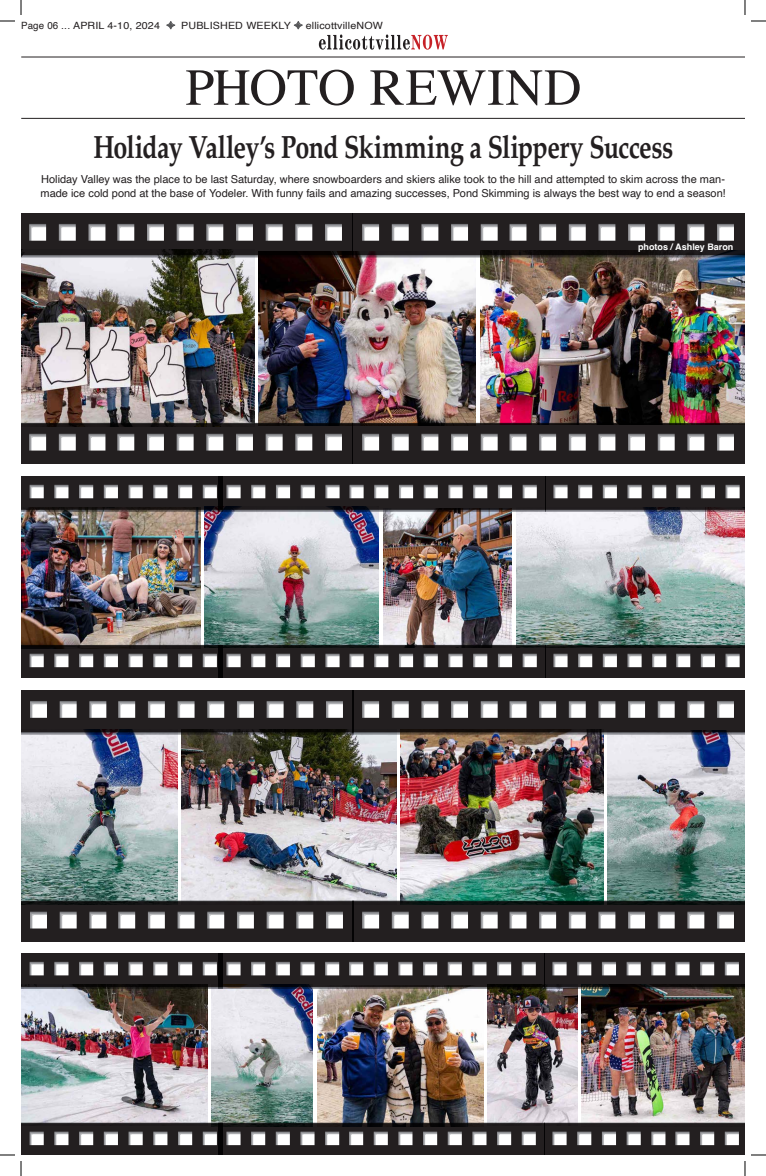
<style>
.page{position:relative;width:766px;height:1176px;background:#fff}
.page>*{position:absolute;margin:0;border:0;box-sizing:border-box;transform-origin:0 0}
.t1{font:52px "Times";letter-spacing:-.005em;color:#231f20}
.t2{font:700 32.1px "Palatino";letter-spacing:-.025em;color:#231f20;scale:.78 1}
.t3{font:11px "Helvetica";color:#231f20}
.t4{font:10px "Helvetica";letter-spacing:.015em;color:#231f20;scale:1.07 1}
.t5{font:10px "Helvetica";letter-spacing:.015em;color:#231f20}
.t6{font:700 9px "Helvetica";color:#fff}
</style>
<div class="page">
<svg style="left:319px;top:35px;width:129px;height:15px"></svg>
<hr style="left:21px;top:57px;width:724px;height:1px;background:#231f20">
<hr style="left:21px;top:118px;width:724px;height:1px;background:#231f20">
<img style="left:21px;top:691px;width:723px;height:250px">
<img style="left:21px;top:213px;width:723px;height:251px">
<img style="left:21px;top:476px;width:198px;height:202px">
<img style="left:219px;top:476px;width:525px;height:202px">
<img style="left:222px;top:954px;width:522px;height:201px">
<img style="left:21px;top:954px;width:201px;height:201px">
<svg style="left:751px;top:20px;width:15px;height:2px"></svg>
<svg style="left:751px;top:1154px;width:15px;height:2px"></svg>
<svg style="left:0;top:0;width:22px;height:22px"></svg>
<svg style="left:0;top:1154px;width:22px;height:22px"></svg>
<svg style="left:744px;top:0;width:1px;height:15px"></svg>
<svg style="left:744px;top:1161px;width:1px;height:15px"></svg>
<p class="t5" style="left:21px;top:17px;width:140px">Page 06 ... APRIL 4-10, 2024</p>
<p class="t4" style="left:181px;top:17px;width:104px">PUBLISHED WEEKLY</p>
<p class="t4" style="left:306px;top:17px;width:74px">ellicottvilleNOW</p>
<p class="t1" style="left:185px;top:39px;width:397px">PHOTO REWIND</p>
<p class="t2" style="left:93px;top:120px;width:745px">Holiday Valley’s Pond Skimming a Slippery Success</p>
<p class="t3" style="left:41px;top:171px;width:685px">Holiday Valley was the place to be last Saturday, where snowboarders and skiers alike took to the hill and attempted to skim across the man-</p>
<p class="t3" style="left:41px;top:185px;width:686px">made ice cold pond at the base of Yodeler. With funny fails and amazing successes, Pond Skimming is always the best way to end a season!</p>
<p class="t6" style="left:638px;top:242px;width:97px">photos / Ashley Baron</p>
</div>
